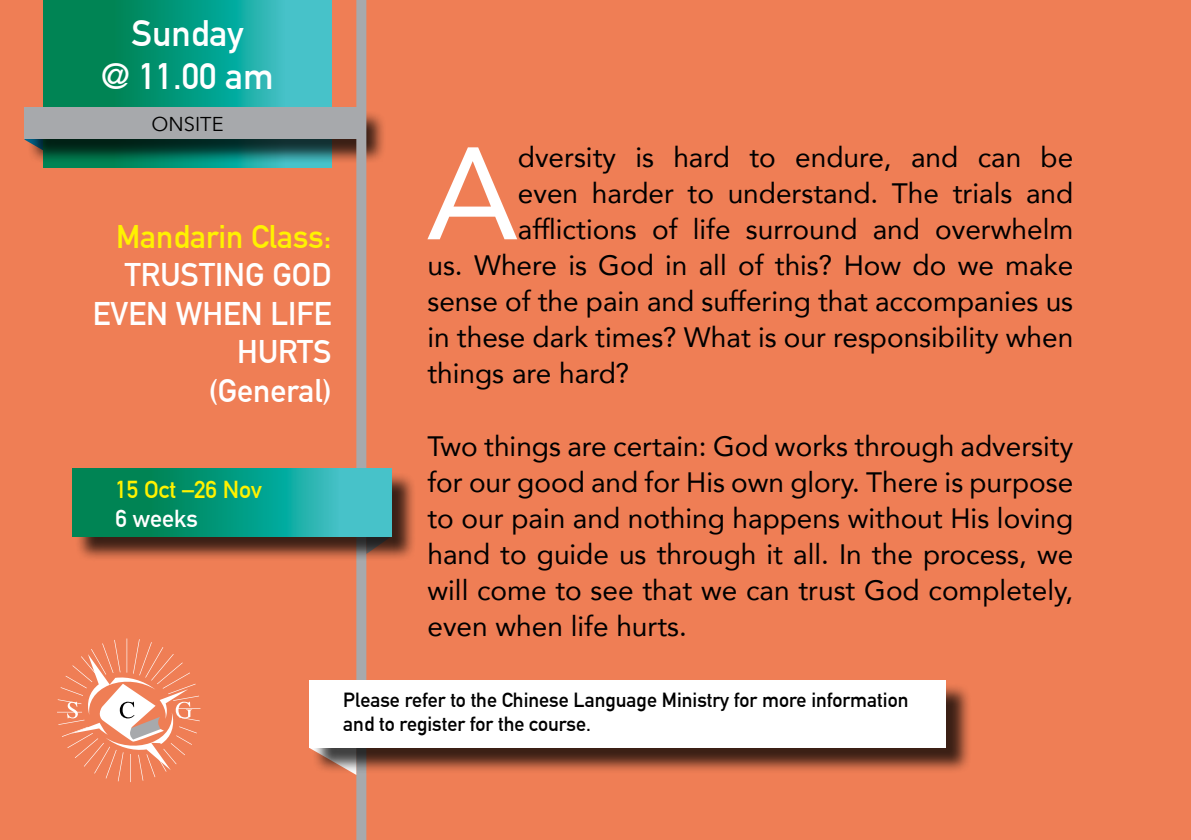
<style>
.page{position:relative;width:1191px;height:840px;background:#fff}
.page>*{position:absolute;margin:0;border:0;box-sizing:border-box;transform-origin:0 0}
.t1{font:129.6px "Avenir";color:#fff}
.t2{font:700 36px/43.2px "DIN Alternate";color:#fff;text-align:center}
.t3{font:700 32px/38.4px "DIN Alternate";color:#fff;text-align:right}
.t4{font:700 32px "DIN Alternate";color:#fff200}
.t5{font:28px/36px "Avenir";color:#000;text-align:justify}
.t6{font:700 24px "DIN Alternate";color:#fff200}
.t7{font:700 24px "DIN Alternate";color:#fff}
.t8{font:700 20px/24px "DIN Alternate";color:#000}
.t9{font:20px "Avenir Next";color:#000}
</style>
<div class="page">
<div style="left:0;top:0;width:1191px;height:839px;background:#ef7e55"></div>
<svg style="left:43px;top:0;width:288px;height:167px;background:#129e86"></svg>
<div style="left:26px;top:110px;width:360px;height:55px;background:#000;opacity:.75"></div>
<div style="left:24px;top:107px;width:337px;height:32px;background:#a7a9ac"></div>
<svg style="left:57px;top:638px;width:143px;height:143px"></svg>
<div style="left:356px;top:0;width:10px;height:839px;background:#a7a9ac"></div>
<div style="left:75px;top:471px;width:342px;height:90px;background:#000;opacity:.75"></div>
<svg style="left:72px;top:468px;width:319px;height:68px;background:#129e86"></svg>
<svg style="left:309px;top:747px;width:47px;height:27px"></svg>
<div style="left:312px;top:682px;width:659px;height:90px;background:#000;opacity:.75"></div>
<div style="left:309px;top:680px;width:637px;height:67px;background:#fff"></div>
<p class="t2" style="left:101px;top:9px;width:174px">Sunday<br>@ 11.00 am</p>
<p class="t9" style="left:151px;top:107px;width:73px">ONSITE</p>
<p class="t4" style="left:116px;top:212px;width:217px">Mandarin Class:</p>
<p class="t3" style="left:93px;top:253px;width:240px">TRUSTING GOD<br>EVEN WHEN LIFE<br>HURTS<br>(General)</p>
<p class="t6" style="left:115px;top:471px;width:148px">15 Oct –26 Nov</p>
<p class="t7" style="left:115px;top:499px;width:84px">6 weeks</p>
<h1 class="t1" style="left:426px;top:90px;width:93px">A</h1>
<p class="t5" style="left:518px;top:138px;width:557px">dversity is hard to endure, and can be</p>
<p class="t5" style="left:518px;top:174px;width:557px">even harder to understand. The trials and</p>
<p class="t5" style="left:518px;top:210px;width:557px">afflictions of life surround and overwhelm</p>
<p class="t5" style="left:427px;top:246px;width:647px">us. Where is God in all of this? How do we make</p>
<p class="t5" style="left:427px;top:283px;width:647px">sense of the pain and suffering that accompanies us</p>
<p class="t5" style="left:427px;top:319px;width:647px">in these dark times? What is our responsibility when</p>
<p class="t5" style="left:427px;top:355px;width:203px">things are hard?</p>
<p class="t5" style="left:427px;top:427px;width:647px">Two things are certain: God works through adversity for our good and for His own glory. There is purpose to our pain and nothing happens without His loving hand to guide us through it all. In the process, we will come to see that we can trust God completely, even when life hurts.</p>
<p class="t8" style="left:343px;top:686px;width:566px">Please refer to the Chinese Language Ministry for more information and to register for the course.</p>
</div>
